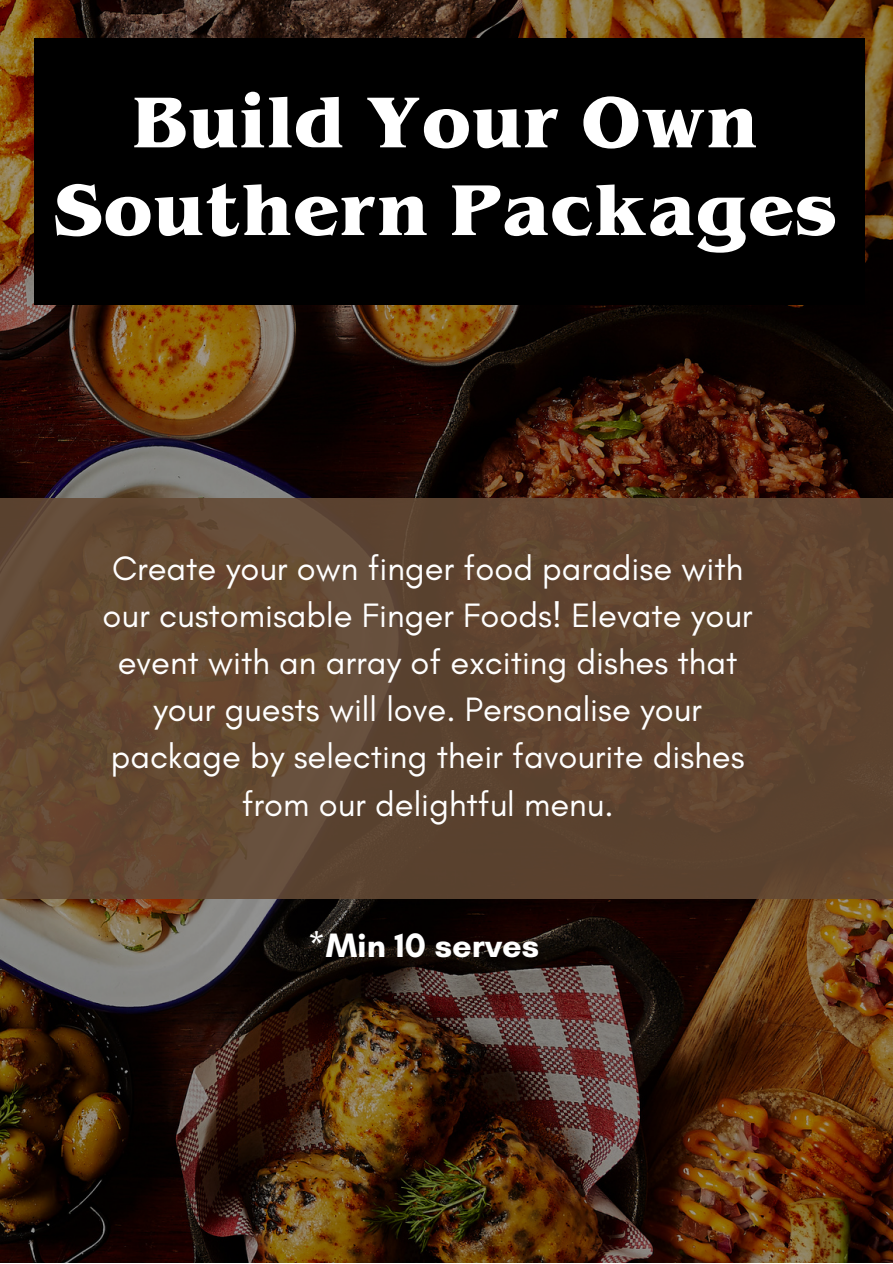
<style>
.page{position:relative;width:893px;height:1264px;background:#fff}
.page>*{position:absolute;margin:0;border:0;box-sizing:border-box;transform-origin:0 0}
.t1{font:700 65.85px/87.8px "Benguiat";color:#fff;text-align:center}
.t2{font:34.5px/47.2px "Glacial Indifference";color:#fff;text-align:center}
.t3{font:700 34.5px "Glacial Indifference";color:#fff}
.s1{font-weight:400}
</style>
<div class="page">
<img style="left:0;top:0;width:892px;height:1262px">
<div style="left:34px;top:38px;width:830px;height:266px;background:#000"></div>
<div style="left:0;top:498px;width:892px;height:400px;background:#644a35"></div>
<p class="t1" style="left:53px;top:79px;width:786px">Build Your Own<br>Southern Packages</p>
<p class="t2" style="left:103px;top:544px;width:651px">Create your own finger food paradise with our customisable Finger Foods! Elevate your event with an array of exciting dishes that your guests will love. Personalise your package by selecting their favourite dishes from our delightful menu.</p>
<p class="t3" style="left:307px;top:924px;width:233px"><span class="s1">*</span>Min 10 serves</p>
</div>
